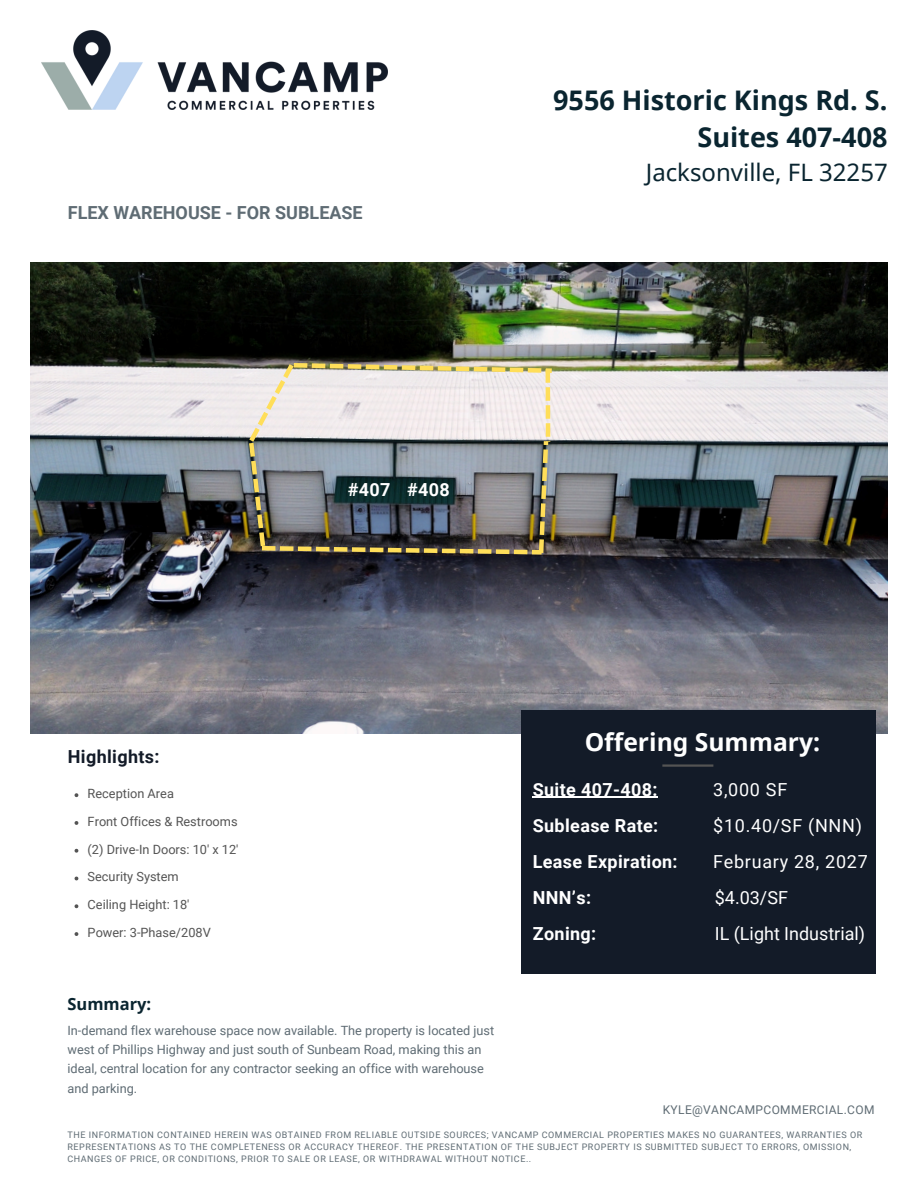
<style>
.page{position:relative;width:918px;height:1188px;background:#fff}
.page>*{position:absolute;margin:0;border:0;box-sizing:border-box;transform-origin:0 0}
.t1{font:700 27px/37.2px "Noto Sans";color:#0a2530;text-align:right}
.t2{font:700 24.6px "Noto Sans";color:#fff}
.t3{font:24px "Noto Sans";color:#0a2530}
.t4{font:700 18px/36px "Roboto";letter-spacing:.02em;color:#fff}
.t5{font:18px/36px "Roboto";letter-spacing:.04em;color:#fff}
.t6{font:700 18px "Roboto";color:#5f6c74}
.t7{font:700 18px "Roboto";letter-spacing:.02em;color:#131b28}
.t8{font:700 16.5px "Noto Sans";color:#0a2530}
.t9{font:12.75px/19px "Roboto";color:#5f6c74}
.t10{font:12.75px "Roboto";color:#545454}
.t11{font:12px "Roboto";letter-spacing:.03em;color:#5f6c74}
.t12{font:9px/12px "Roboto";letter-spacing:.06em;color:#5f6c74}
</style>
<div class="page">
<img style="left:30px;top:262px;width:857px;height:472px">
<div style="left:521px;top:711px;width:355px;height:263px;background:#131b28"></div>
<hr style="left:662px;top:764px;width:51px;height:3px;background:#545454">
<img style="left:41px;top:30px;width:347px;height:80px">
<hr style="left:533px;top:797px;width:125px;height:1px;background:#fff">
<svg style="left:75px;top:793px;width:3px;height:4px"></svg>
<svg style="left:75px;top:821px;width:3px;height:4px"></svg>
<svg style="left:75px;top:849px;width:3px;height:4px"></svg>
<svg style="left:75px;top:904px;width:3px;height:4px"></svg>
<svg style="left:75px;top:932px;width:3px;height:4px"></svg>
<img style="left:249px;top:363px;width:303px;height:192px">
<h2 class="t6" style="left:68px;top:203px;width:296px">FLEX WAREHOUSE - FOR SUBLEASE</h2>
<h4 class="t1" style="left:553px;top:81px;width:336px">9556 Historic Kings Rd. S.<br>Suites 407-408</h4>
<h4 class="t3" style="left:646px;top:155px;width:243px">Jacksonville, FL 32257</h4>
<h4 class="t7" style="left:68px;top:747px;width:93px">Highlights:</h4>
<h4 class="t10" style="left:88px;top:786px;width:88px">Reception Area</h4>
<p class="t10" style="left:88px;top:814px;width:152px">Front Offices &amp; Restrooms</p>
<p class="t10" style="left:88px;top:842px;width:152px">(2) Drive-In Doors: 10' x 12'</p>
<h1 class="t10" style="left:88px;top:870px;width:93px">Security System</h1>
<h4 class="t10" style="left:88px;top:897px;width:103px">Ceiling Height: 18'</h4>
<p class="t10" style="left:88px;top:925px;width:125px">Power: 3-Phase/208V</p>
<h5 class="t4" style="left:348px;top:472px;width:44px">#407</h5>
<p class="t4" style="left:407px;top:472px;width:44px">#408</p>
<p class="t2" style="left:585px;top:725px;width:237px">Offering Summary:</p>
<p class="t4" style="left:533px;top:772px;width:127px">Suite 407-408:<br>Sublease Rate:</p>
<p class="t4" style="left:533px;top:844px;width:146px">Lease Expiration:</p>
<p class="t4" style="left:533px;top:880px;width:65px">NNN’s:<br>Zoning:</p>
<p class="t5" style="left:713px;top:772px;width:156px">3,000 SF $10.40/SF (NNN)<br>February 28, 2027 $4.03/SF<br>IL (Light Industrial)</p>
<h3 class="t8" style="left:68px;top:993px;width:85px">Summary:</h3>
<p class="t9" style="left:68px;top:1021px;width:428px">In-demand flex warehouse space now available. The property is located just west of Phillips Highway and just south of Sunbeam Road, making this an ideal, central location for any contractor seeking an office with warehouse and parking.</p>
<p class="t12" style="left:68px;top:1129px;width:796px">THE INFORMATION CONTAINED HEREIN WAS OBTAINED FROM RELIABLE OUTSIDE SOURCES; VANCAMP COMMERCIAL PROPERTIES MAKES NO GUARANTEES, WARRANTIES OR<br>REPRESENTATIONS AS TO THE COMPLETENESS OR ACCURACY THEREOF. THE PRESENTATION OF THE SUBJECT PROPERTY IS SUBMITTED SUBJECT TO ERRORS, OMISSION,<br>CHANGES OF PRICE, OR CONDITIONS, PRIOR TO SALE OR LEASE, OR WITHDRAWAL WITHOUT NOTICE..</p>
<p class="t11" style="left:663px;top:1102px;width:213px">KYLE@VANCAMPCOMMERCIAL.COM</p>
</div>
